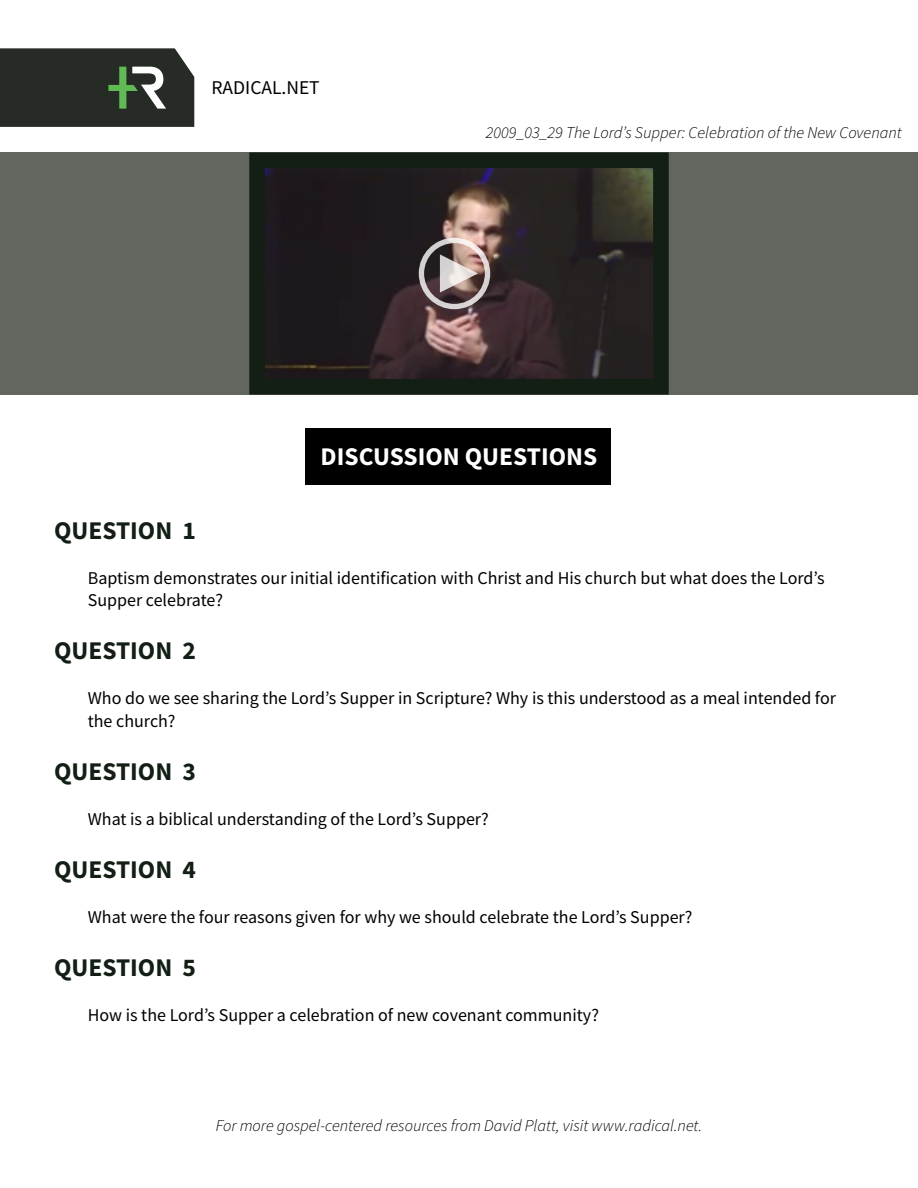
<style>
.page{position:relative;width:918px;height:1188px;background:#fff}
.page>*{position:absolute;margin:0;border:0;box-sizing:border-box;transform-origin:0 0}
.t1{font:700 25.5px "Source Sans Pro";color:#131f14}
.t2{font:700 25.5px "Source Sans Pro";color:#fff}
.t3{font:19.5px "Source Sans Pro";color:#000}
.t4{font:18px/22.5px "Source Sans Pro";color:#000}
.t5{font:italic 300 16.5px "Source Sans Pro";color:#000}
</style>
<div class="page">
<div style="left:0;top:152px;width:918px;height:243px;background:#63665e"></div>
<div style="left:306px;top:429px;width:305px;height:56px;background:#000"></div>
<img style="left:266px;top:169px;width:386px;height:209px">
<div style="left:249px;top:152px;width:420px;height:243px;border:16px solid #131f14"></div>
<div style="left:419px;top:238px;width:71px;height:71px;border:5px solid #fff;border-radius:50%"></div>
<svg style="left:440px;top:254px;width:38px;height:39px"></svg>
<svg style="left:0;top:48px;width:194px;height:79px;background:#343b33"></svg>
<p class="t3" style="left:212px;top:75px;width:110px">RADICAL.NET</p>
<p class="t5" style="left:486px;top:122px;width:417px">2009_03_29 The Lord’s Supper: Celebration of the New Covenant</p>
<h1 class="t2" style="left:321px;top:439px;width:278px">DISCUSSION QUESTIONS</h1>
<h1 class="t1" style="left:54px;top:513px;width:143px">QUESTION 1</h1>
<p class="t4" style="left:88px;top:566px;width:739px">Baptism demonstrates our initial identification with Christ and His church but what does the Lord’s<br>Supper celebrate?</p>
<h1 class="t1" style="left:54px;top:633px;width:143px">QUESTION 2</h1>
<p class="t4" style="left:88px;top:687px;width:750px">Who do we see sharing the Lord’s Supper in Scripture? Why is this understood as a meal intended for the church?</p>
<h1 class="t1" style="left:54px;top:754px;width:143px">QUESTION 3</h1>
<p class="t4" style="left:88px;top:807px;width:403px">What is a biblical understanding of the Lord’s Supper?</p>
<h1 class="t1" style="left:54px;top:852px;width:143px">QUESTION 4</h1>
<p class="t4" style="left:88px;top:906px;width:606px">What were the four reasons given for why we should celebrate the Lord’s Supper?</p>
<h1 class="t1" style="left:54px;top:950px;width:143px">QUESTION 5</h1>
<p class="t4" style="left:88px;top:1004px;width:513px">How is the Lord’s Supper a celebration of new covenant community?</p>
<p class="t5" style="left:216px;top:1116px;width:488px">For more gospel-centered resources from David Platt, visit www.radical.net.</p>
</div>
